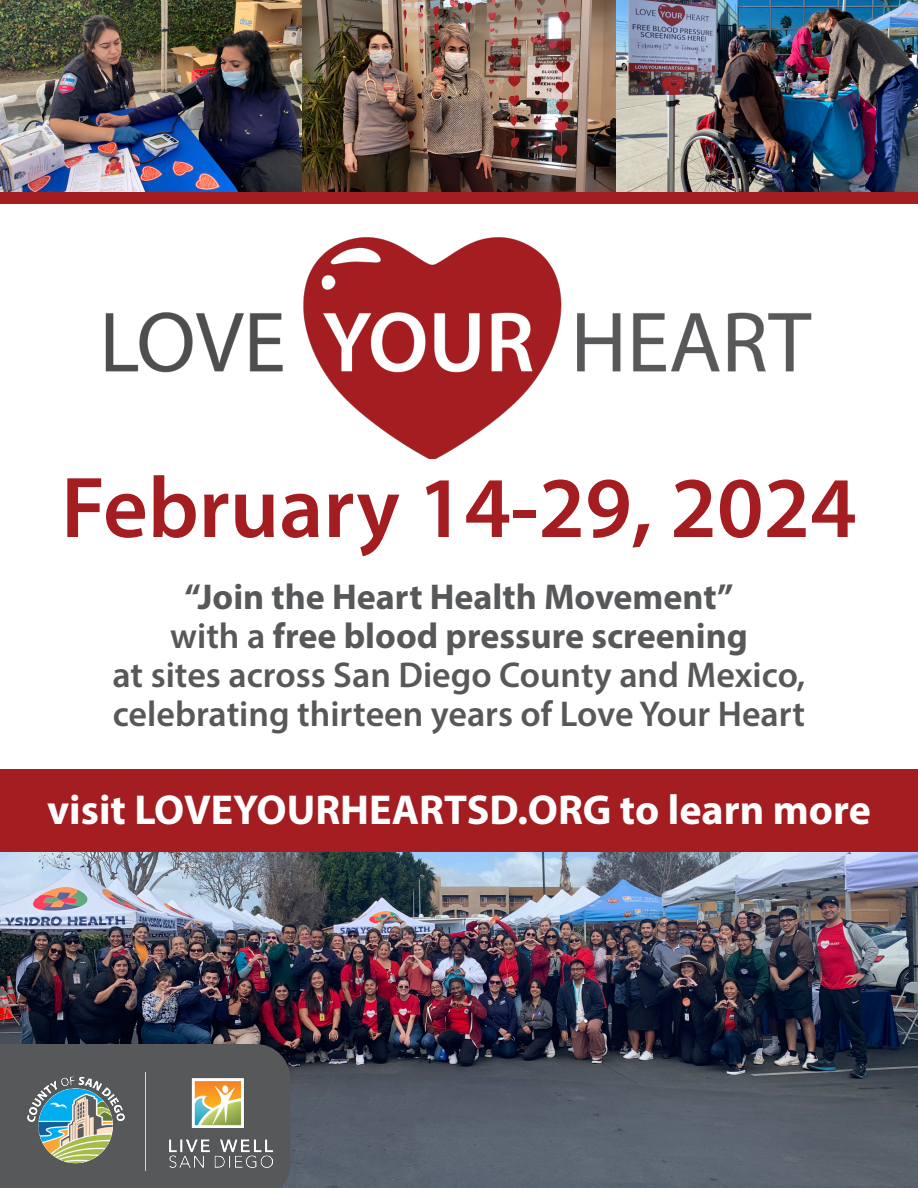
<style>
.page{position:relative;width:918px;height:1188px;background:#fff}
.page>*{position:absolute;margin:0;border:0;box-sizing:border-box;transform-origin:0 0}
.t1{font:600 87px "Myriad Pro";color:#a31d21}
.t2{font:700 42px "Myriad Pro";color:#fff}
.t3{font:600 36px "Myriad Pro";color:#57585a}
.t4{font:700 36px "Myriad Pro";color:#57585a}
.s1{font-weight:600}
</style>
<div class="page">
<img style="left:302px;top:0;width:314px;height:193px">
<img style="left:616px;top:0;width:302px;height:193px">
<img style="left:0;top:0;width:302px;height:193px">
<img style="left:0;top:852px;width:918px;height:336px">
<img style="left:105px;top:237px;width:707px;height:222px">
<div style="left:0;top:770px;width:918px;height:82px;background:#a31d21"></div>
<div style="left:0;top:1044px;width:290px;height:144px;background:#57585a"></div>
<div style="left:0;top:193px;width:918px;height:11px;background:#a31d21"></div>
<img style="left:27px;top:1072px;width:246px;height:98px">
<p class="t1" style="left:61px;top:452px;width:797px">February 14-29, 2024</p>
<p class="t4" style="left:185px;top:573px;width:550px">“Join the Heart Health Movement”</p>
<p class="t4" style="left:170px;top:612px;width:579px"><span class="s1">with a</span> free blood pressure screening</p>
<p class="t3" style="left:113px;top:652px;width:694px">at sites across San Diego County and Mexico,</p>
<p class="t3" style="left:113px;top:691px;width:694px">celebrating thirteen years of Love Your Heart</p>
<p class="t2" style="left:47px;top:782px;width:825px">visit LOVEYOURHEARTSD.ORG to learn more</p>
</div>
